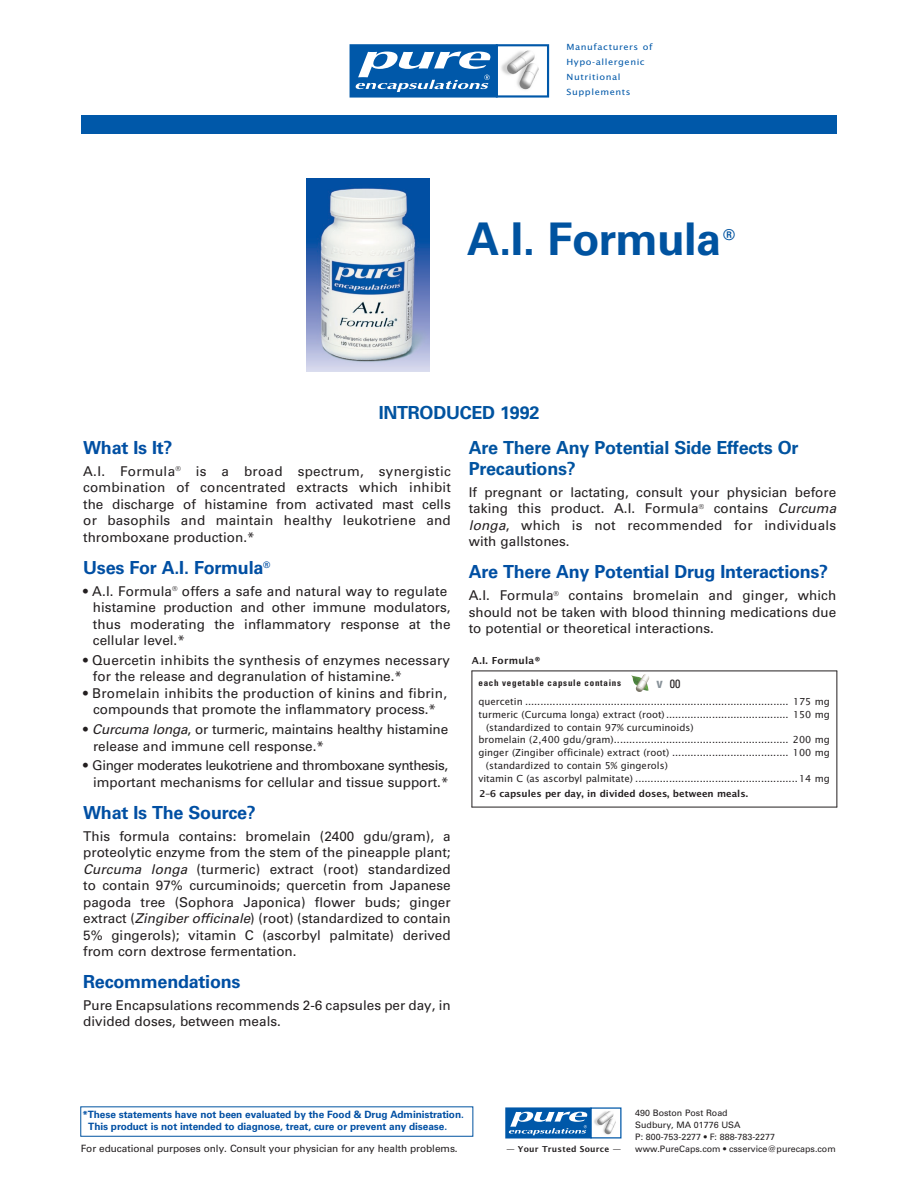
<style>
.page{position:relative;width:918px;height:1188px;background:#fff}
.page>*{position:absolute;margin:0;border:0;box-sizing:border-box;transform-origin:0 0}
.t1{font:700 45px "Univers";letter-spacing:-.015em;color:#0053a0}
.t2{font:700 18px "Univers";letter-spacing:-.015em;color:#004fa3}
.t3{font:700 18px/21px "Univers";letter-spacing:-.015em;color:#0053a0}
.t4{font:700 15px "Univers";color:#0053a0}
.t5{font:13.5px/16.5px "Univers";color:#231f20;text-align:justify}
.t6{font:13.5px/16.5px "Univers";letter-spacing:-.03em;color:#231f20;text-align:right}
.t7{font:condensed 12px "Univers";color:#231f20}
.t8{font:10.5px "Lucida Sans EF";color:#231f20}
.t9{font:600 10.5px "Lucida Sans EF";letter-spacing:.025em;color:#231f20}
.t10{font:600 10.2px "Lucida Sans EF";color:#231f20}
.t11{font:700 10.05px/12px "Univers";letter-spacing:-.01em;color:#004fa3}
.t12{font:10.05px "Univers";letter-spacing:-.005em;color:#231f20}
.t13{font:9.15px/14.9px "Lucida Sans EF";letter-spacing:.055em;color:#0058a9;scale:1.1 1}
.t14{font:700 condensed 9px "Univers";letter-spacing:.08em;color:#231f20}
.t15{font:600 9px "Lucida Sans EF";letter-spacing:.025em;color:#231f20}
.t16{font:8.85px/12px "Univers";color:#231f20}
.s1{font-style:italic}
.s2{font-weight:700;font-size:14.25px;color:#879198}
</style>
<div class="page">
<img style="left:306px;top:178px;width:124px;height:194px">
<hr style="left:472px;top:671px;width:365px;height:1px;background:#231f20">
<img style="left:631px;top:674px;width:19px;height:18px">
<hr style="left:472px;top:807px;width:365px;height:1px;background:#231f20">
<div style="left:81px;top:115px;width:756px;height:19px;background:#0058a9"></div>
<div style="left:350px;top:44px;width:148px;height:54px;background:#0058a9"></div>
<svg style="left:355px;top:52px;width:136px;height:40px"></svg>
<div style="left:496px;top:44px;width:53px;height:54px;border:2px solid #0058a9"></div>
<img style="left:501px;top:50px;width:37px;height:40px">
<hr style="left:472px;top:671px;width:1px;height:136px;background:#231f20">
<hr style="left:836px;top:671px;width:1px;height:136px;background:#231f20">
<div style="left:505px;top:1107px;width:87px;height:32px;background:#0058a9"></div>
<svg style="left:509px;top:1112px;width:79px;height:23px"></svg>
<img style="left:594px;top:1111px;width:21px;height:24px">
<p class="t13" style="left:567px;top:40px;width:80px">Manufacturers of<br>Hypo-allergenic<br>Nutritional<br>Supplements</p>
<h1 class="t1" style="left:467px;top:212px;width:255px">A.I. Formula</h1>
<p class="t4" style="left:723px;top:226px;width:13px">®</p>
<h2 class="t3" style="left:379px;top:403px;width:162px">INTRODUCED 1992</h2>
<h2 class="t2" style="left:83px;top:437px;width:91px">What Is It?</h2>
<p class="t5" style="left:83px;top:463px;width:369px">A.I. Formula<sup>®</sup> is a broad spectrum, synergistic combination of concentrated extracts which inhibit the discharge of histamine from activated mast cells or basophils and maintain healthy leukotriene and thromboxane production.*</p>
<h2 class="t2" style="left:83px;top:557px;width:189px">Uses For A.I. Formula<sup>®</sup></h2>
<p class="t5" style="left:93px;top:583px;width:359px;text-align:left;text-indent:-10px">• A.I. Formula<sup>®</sup> offers a safe and natural way to regulate histamine production and other immune modulators, thus moderating the inflammatory response at the cellular level.*</p>
<p class="t5" style="left:93px;top:652px;width:359px;text-indent:-10px">• Quercetin inhibits the synthesis of enzymes necessary for the release and degranulation of histamine.*</p>
<p class="t5" style="left:83px;top:685px;width:365px;text-align:center">• Bromelain inhibits the production of kinins and fibrin, compounds that promote the inflammatory process.*</p>
<p class="t5" style="left:93px;top:721px;width:357px;text-indent:-10px">• <span class="s1">Curcuma longa</span>, or turmeric, maintains healthy histamine release and immune cell response.*</p>
<p class="t6" style="left:83px;top:757px;width:367px">• Ginger moderates leukotriene and thromboxane synthesis, important mechanisms for cellular and tissue support.*</p>
<h2 class="t2" style="left:83px;top:802px;width:174px">What Is The Source?</h2>
<p class="t5" style="left:83px;top:828px;width:369px">This formula contains: bromelain (2400 gdu/gram), a proteolytic enzyme from the stem of the pineapple plant; <span class="s1">Curcuma longa</span> (turmeric) extract (root) standardized to contain 97% curcuminoids; quercetin from Japanese pagoda tree (Sophora Japonica) flower buds; ginger extract (<span class="s1">Zingiber officinale</span>) (root) (standardized to contain 5% gingerols); vitamin C (ascorbyl palmitate) derived from corn dextrose fermentation.</p>
<h2 class="t2" style="left:83px;top:971px;width:159px">Recommendations</h2>
<p class="t5" style="left:83px;top:997px;width:369px">Pure Encapsulations recommends 2-6 capsules per day, in divided doses, between meals.</p>
<h2 class="t3" style="left:469px;top:437px;width:331px">Are There Any Potential Side Effects Or<br>Precautions?</h2>
<p class="t5" style="left:469px;top:484px;width:369px">If pregnant or lactating, consult your physician before taking this product. A.I. Formula<sup>®</sup> contains <span class="s1">Curcuma longa</span>, which is not recommended for individuals with gallstones.</p>
<h2 class="t2" style="left:469px;top:561px;width:361px">Are There Any Potential Drug Interactions?</h2>
<p class="t5" style="left:469px;top:587px;width:369px">A.I. Formula<sup>®</sup> contains bromelain and ginger, which should not be taken with blood thinning medications due to potential or theoretical interactions.</p>
<p class="t9" style="left:472px;top:655px;width:70px">A.I. Formula®</p>
<p class="t14" style="left:478px;top:678px;width:144px">each vegetable capsule contains</p>
<p class="t7" style="left:656px;top:676px;width:25px"><span class="s2">v</span> 00</p>
<p class="t8" style="left:478px;top:696px;width:353px">quercetin....................................................................................... 175 mg</p>
<p class="t8" style="left:478px;top:709px;width:353px">turmeric (Curcuma longa) extract (root)......................................... 150 mg</p>
<p class="t8" style="left:486px;top:722px;width:209px">(standardized to contain 97% curcuminoids)</p>
<p class="t8" style="left:478px;top:734px;width:353px">bromelain (2,400 gdu/gram).......................................................... 200 mg</p>
<p class="t8" style="left:478px;top:747px;width:353px">ginger (Zingiber officinale) extract (root)....................................... 100 mg</p>
<p class="t8" style="left:486px;top:760px;width:183px">(standardized to contain 5% gingerols)</p>
<p class="t8" style="left:478px;top:773px;width:353px">vitamin C (as ascorbyl palmitate)......................................................14 mg</p>
<p class="t10" style="left:480px;top:789px;width:270px">2–6 capsules per day, in divided doses, between meals.</p>
<p class="t11" style="left:88px;top:1109px;width:377px;text-indent:-6px">*These statements have not been evaluated by the Food &amp; Drug Administration.<br>This product is not intended to diagnose, treat, cure or prevent any disease.</p>
<p class="t16" style="left:635px;top:1106px;width:141px">490 Boston Post Road<br>Sudbury, MA 01776 USA<br>P: 800-753-2277 • F: 888-783-2277</p>
<p class="t15" style="left:506px;top:1145px;width:116px">— Your Trusted Source —</p>
<p class="t16" style="left:635px;top:1142px;width:202px">www.PureCaps.com • csservice@purecaps.com</p>
<p class="t12" style="left:81px;top:1143px;width:379px">For educational purposes only. Consult your physician for any health problems.</p>
</div>
